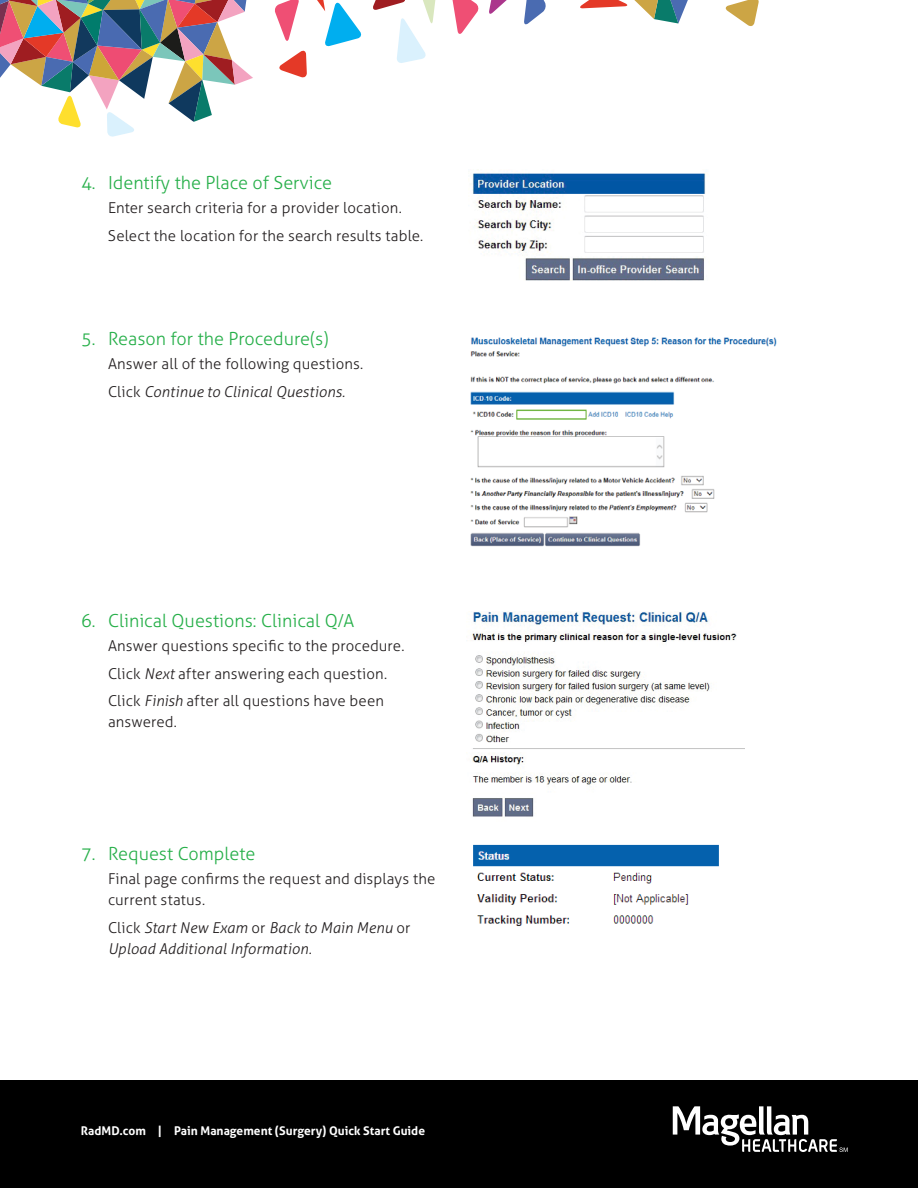
<style>
.page{position:relative;width:918px;height:1188px;background:#fff}
.page>*{position:absolute;margin:0;border:0;box-sizing:border-box;transform-origin:0 0}
.t1{font:300 18px "Aller";color:#26af49}
.t2{font:300 15px/27.8px "Aller";letter-spacing:.005em;color:#231f20}
.t3{font:italic 300 15px/21px "Aller";letter-spacing:.005em;color:#231f20}
.t4{font:700 12px "Aller";color:#fff}
.s1{font-style:italic}
.s2{font-style:normal}
</style>
<div class="page">
<svg style="left:489px;top:0;width:18px;height:14px"></svg>
<svg style="left:452px;top:0;width:27px;height:34px"></svg>
<svg style="left:275px;top:0;width:87px;height:78px"></svg>
<svg style="left:725px;top:0;width:34px;height:26px"></svg>
<svg style="left:524px;top:0;width:22px;height:25px"></svg>
<svg style="left:580px;top:0;width:108px;height:23px"></svg>
<svg style="left:373px;top:0;width:63px;height:63px"></svg>
<svg style="left:0;top:0;width:253px;height:137px"></svg>
<div style="left:0;top:1080px;width:918px;height:108px;background:#000"></div>
<svg style="left:673px;top:1106px;width:175px;height:46px"></svg>
<img style="left:472px;top:169px;width:236px;height:112px">
<img style="left:472px;top:611px;width:273px;height:206px">
<img style="left:473px;top:844px;width:246px;height:82px">
<img style="left:471px;top:337px;width:306px;height:210px">
<p class="t1" style="left:81px;top:172px;width:253px">4. Identify the Place of Service</p>
<p class="t2" style="left:108px;top:194px;width:317px">Enter search criteria for a provider location<span class="s1">.<br></span>Select the location for the search results table.</p>
<p class="t1" style="left:81px;top:328px;width:249px">5. Reason for the Procedure(s)</p>
<p class="t2" style="left:108px;top:350px;width:257px">Answer all of the following questions.<br>Click <span class="s1">Continue to Clinical Questions.</span></p>
<p class="t1" style="left:81px;top:610px;width:275px">6. Clinical Questions: Clinical Q/A</p>
<p class="t2" style="left:108px;top:632px;width:298px">Answer questions specific to the procedure.<br>Click <span class="s1">Next</span> after answering each question.<br>Click <span class="s1">Finish</span> after all questions have been</p>
<p class="t2" style="left:108px;top:708px;width:71px">answered.</p>
<p class="t1" style="left:81px;top:843px;width:176px">7. Request Complete</p>
<p class="t2" style="left:108px;top:868px;width:329px;line-height:21px">Final page confirms the request and displays the current status.</p>
<p class="t3" style="left:108px;top:917px;width:304px"><span class="s2">Click</span> Start New Exam <span class="s2">or</span> Back to Main Menu <span class="s2">or<br></span>Upload Additional Information.</p>
<p class="t4" style="left:81px;top:1123px;width:346px">RadMD.com | Pain Management (Surgery) Quick Start Guide</p>
</div>
